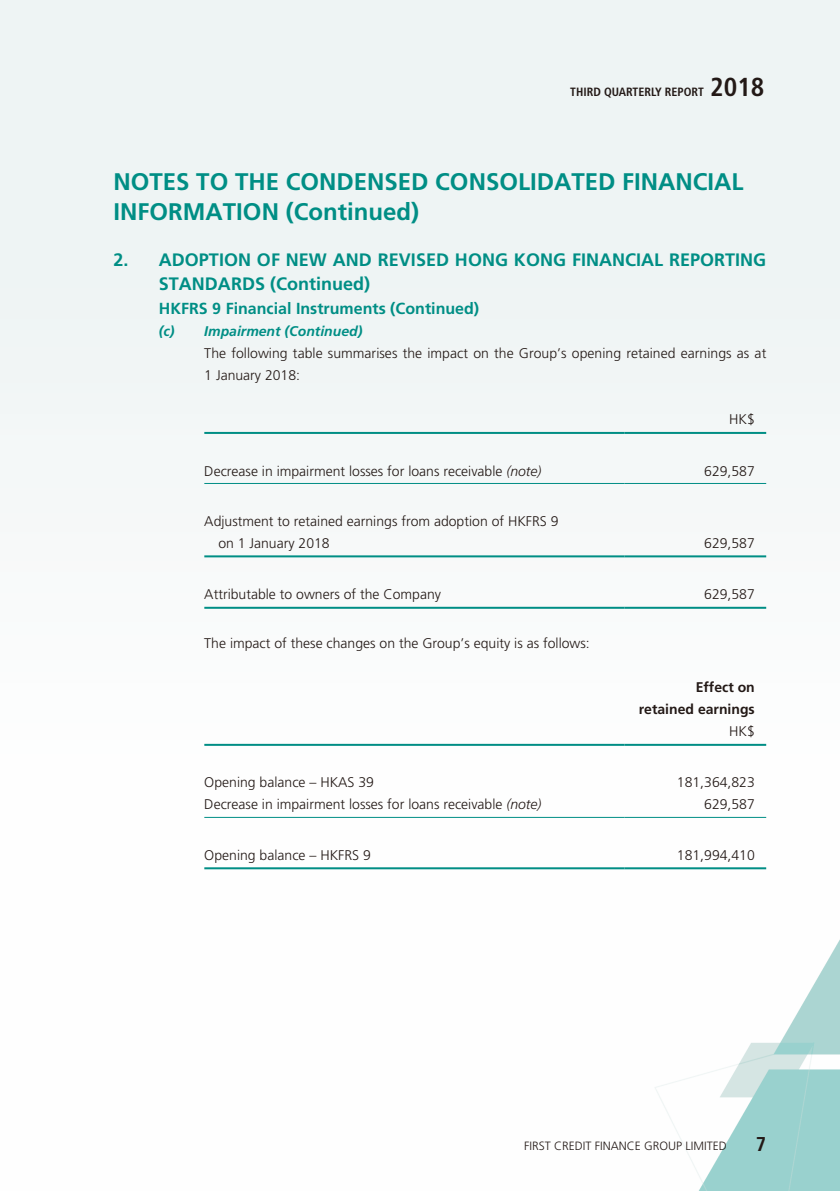
<style>
.page{position:relative;width:840px;height:1191px;background:#fff}
.page>*{position:absolute;margin:0;border:0;box-sizing:border-box;transform-origin:0 0}
.t1{font:700 24px/30px "Frutiger LT Std";color:#008e85}
.t2{font:700 condensed 20px "Frutiger LT Std";color:#231916}
.t3{font:700 18px/24px "Frutiger LT Std";color:#008e85}
.t4{font:700 16px "Frutiger LT Std";color:#008e85}
.t5{font:300 14px/22px "Frutiger LT Std";color:#231916}
.t6{font:italic 700 14px "Frutiger LT Std";color:#008e85}
.t7{font:700 14px/22px "Frutiger LT Std";color:#231916;text-align:right}
.t8{font:300 12px "Frutiger LT Std";color:#231916}
.t9{font:700 condensed 12px "Frutiger LT Std";color:#231916}
.s1{font-size:26px}
.s2{font-style:italic}
</style>
<div class="page">
<img style="left:0;top:0;width:839px;height:1191px">
<hr style="left:204px;top:432px;width:420px;height:2px;background:#008e85">
<hr style="left:624px;top:432px;width:141px;height:2px;background:#008e85">
<hr style="left:204px;top:483px;width:420px;height:1px;background:#008e85">
<hr style="left:624px;top:483px;width:141px;height:1px;background:#008e85">
<hr style="left:204px;top:555px;width:420px;height:2px;background:#008e85">
<hr style="left:624px;top:555px;width:141px;height:2px;background:#008e85">
<hr style="left:204px;top:607px;width:420px;height:2px;background:#008e85">
<hr style="left:624px;top:607px;width:141px;height:2px;background:#008e85">
<hr style="left:204px;top:744px;width:420px;height:2px;background:#008e85">
<hr style="left:624px;top:744px;width:141px;height:2px;background:#008e85">
<hr style="left:204px;top:817px;width:420px;height:1px;background:#008e85">
<hr style="left:624px;top:817px;width:141px;height:1px;background:#008e85">
<hr style="left:204px;top:867px;width:420px;height:2px;background:#008e85">
<hr style="left:624px;top:867px;width:141px;height:2px;background:#008e85">
<p class="t9" style="left:570px;top:85px;width:195px">THIRD QUARTERLY REPORT <span class="s1">2018</span></p>
<h1 class="t1" style="left:113px;top:167px;width:631px">NOTES TO THE CONDENSED CONSOLIDATED FINANCIAL<br>INFORMATION (Continued)</h1>
<p class="t3" style="left:159px;top:248px;width:608px;text-indent:-45px">2. ADOPTION OF NEW AND REVISED HONG KONG FINANCIAL REPORTING<br>STANDARDS (Continued)</p>
<p class="t4" style="left:159px;top:299px;width:322px">HKFRS 9 Financial Instruments (Continued)</p>
<p class="t6" style="left:159px;top:323px;width:205px">(c) Impairment (Continued)</p>
<p class="t5" style="left:204px;top:342px;width:563px">The following table summarises the impact on the Group’s opening retained earnings as at<br>1 January 2018:</p>
<p class="t5" style="left:728px;top:408px;width:27px">HK$</p>
<p class="t5" style="left:204px;top:460px;width:338px">Decrease in impairment losses for loans receivable <span class="s2">(note)</span></p>
<p class="t5" style="left:703px;top:460px;width:52px">629,587</p>
<p class="t5" style="left:218px;top:510px;width:341px;text-indent:-14px">Adjustment to retained earnings from adoption of HKFRS 9 on 1 January 2018</p>
<p class="t5" style="left:703px;top:532px;width:52px">629,587</p>
<p class="t5" style="left:204px;top:583px;width:238px">Attributable to owners of the Company</p>
<p class="t5" style="left:703px;top:583px;width:52px">629,587</p>
<p class="t5" style="left:204px;top:632px;width:387px">The impact of these changes on the Group’s equity is as follows:</p>
<p class="t7" style="left:638px;top:676px;width:117px">Effect on retained earnings</p>
<p class="t5" style="left:728px;top:720px;width:27px">HK$</p>
<p class="t5" style="left:204px;top:772px;width:171px">Opening balance – HKAS 39</p>
<p class="t5" style="left:676px;top:772px;width:79px">181,364,823</p>
<p class="t5" style="left:204px;top:794px;width:338px">Decrease in impairment losses for loans receivable <span class="s2">(note)</span></p>
<p class="t5" style="left:703px;top:794px;width:52px">629,587</p>
<p class="t5" style="left:204px;top:844px;width:168px">Opening balance – HKFRS 9</p>
<p class="t5" style="left:676px;top:844px;width:79px">181,994,410</p>
<p class="t8" style="left:523px;top:1139px;width:204px">FIRST CREDIT FINANCE GROUP LIMITED</p>
<h2 class="t2" style="left:755px;top:1132px;width:12px">7</h2>
</div>
